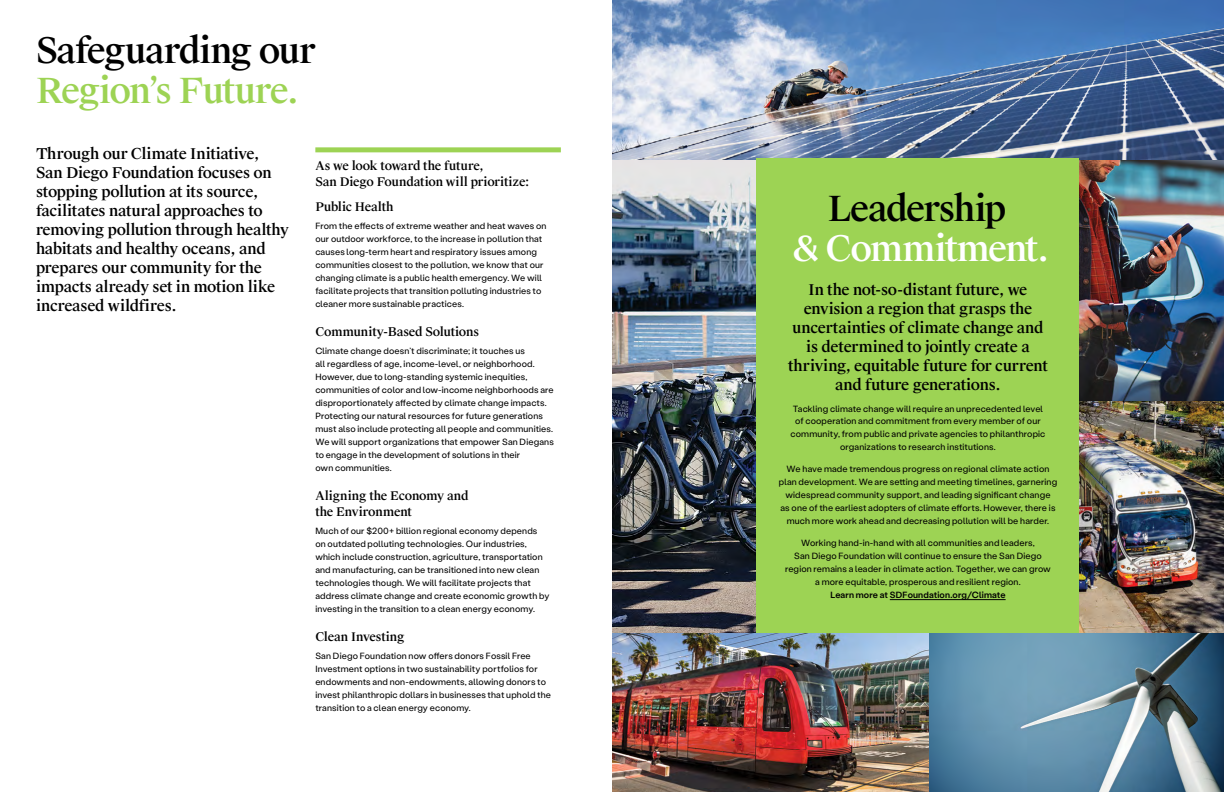
<style>
.page{position:relative;width:1224px;height:792px;background:#fff}
.page>*{position:absolute;margin:0;border:0;box-sizing:border-box;transform-origin:0 0}
.t1{font:500 35px "Suisse Works";letter-spacing:-.04em;color:#000}
.t2{font:500 35px "Suisse Works";letter-spacing:-.045em;color:#9dd354}
.t3{font:500 35px "Suisse Works";letter-spacing:-.04em;color:#fff}
.t4{font:500 15px/19px "Suisse Works";letter-spacing:-.02em;color:#000;text-align:center}
.t5{font:500 12px/16px "Suisse Works";letter-spacing:-.015em;color:#000}
.t6{font:9px/13px "Stabil Grotesk";letter-spacing:.015em;color:#000}
.t7{font:500 9px "Stabil Grotesk";letter-spacing:.015em;color:#000}
</style>
<div class="page">
<img style="left:1079px;top:159px;width:145px;height:475px">
<img style="left:612px;top:633px;width:317px;height:159px">
<img style="left:612px;top:159px;width:145px;height:474px">
<img style="left:929px;top:634px;width:295px;height:158px">
<img style="left:612px;top:0;width:612px;height:159px">
<div style="left:757px;top:159px;width:322px;height:474px;background:#9dd354"></div>
<hr style="left:890px;top:599px;width:116px;height:1px;background:#000">
<div style="left:315px;top:147px;width:246px;height:5px;background:#9dd354"></div>
<h1 class="t1" style="left:36px;top:29px;width:281px">Safeguarding our</h1>
<h1 class="t2" style="left:36px;top:69px;width:265px">Region’s Future.</h1>
<p class="t4" style="left:36px;top:145px;width:254px;text-align:left">Through our Climate Initiative,<br>San Diego Foundation focuses on stopping pollution at its source, facilitates natural approaches to removing pollution through healthy habitats and healthy oceans, and prepares our community for the impacts already set in motion like increased wildfires.</p>
<h3 class="t5" style="left:315px;top:158px;width:216px">As we look toward the future,<br>San Diego Foundation will prioritize:</h3>
<h3 class="t5" style="left:315px;top:199px;width:80px">Public Health</h3>
<p class="t6" style="left:315px;top:219px;width:233px">From the effects of extreme weather and heat waves on our outdoor workforce, to the increase in pollution that causes long-term heart and respiratory issues among communities closest to the pollution, we know that our changing climate is a public health emergency. We will facilitate projects that transition polluting industries to cleaner more sustainable practices.</p>
<h3 class="t5" style="left:315px;top:324px;width:166px">Community-Based Solutions</h3>
<p class="t6" style="left:315px;top:344px;width:240px">Climate change doesn’t discriminate; it touches us<br>all regardless of age, income-level, or neighborhood.<br>However, due to long-standing systemic inequities, communities of color and low-income neighborhoods are disproportionately affected by climate change impacts.<br>Protecting our natural resources for future generations must also include protecting all people and communities.<br>We will support organizations that empower San Diegans to engage in the development of solutions in their<br>own communities.</p>
<h3 class="t5" style="left:315px;top:488px;width:155px">Aligning the Economy and the Environment</h3>
<p class="t6" style="left:315px;top:524px;width:236px">Much of our $200+ billion regional economy depends on outdated polluting technologies. Our industries, which include construction, agriculture, transportation and manufacturing, can be transitioned into new clean technologies though. We will facilitate projects that address climate change and create economic growth by investing in the transition to a clean energy economy.</p>
<h3 class="t5" style="left:315px;top:629px;width:91px">Clean Investing</h3>
<p class="t6" style="left:315px;top:649px;width:237px">San Diego Foundation now offers donors Fossil Free Investment options in two sustainability portfolios for endowments and non-endowments, allowing donors to invest philanthropic dollars in businesses that uphold the transition to a clean energy economy.</p>
<h1 class="t1" style="left:828px;top:186px;width:180px">Leadership</h1>
<h1 class="t3" style="left:793px;top:227px;width:258px">&amp; Commitment.</h1>
<h2 class="t4" style="left:788px;top:280px;width:261px">In the not-so-distant future, we envision a region that grasps the uncertainties of climate change and is determined to jointly create a thriving, equitable future for current and future generations.</h2>
<p class="t6" style="left:791px;top:401px;width:256px;text-align:center">Tackling climate change will require an unprecedented level of cooperation and commitment from every member of our community, from public and private agencies to philanthropic organizations to research institutions.</p>
<p class="t6" style="left:779px;top:462px;width:280px;text-align:center">We have made tremendous progress on regional climate action plan development. We are setting and meeting timelines, garnering widespread community support, and leading significant change<br>as one of the earliest adopters of climate efforts. However, there is much more work ahead and decreasing pollution will be harder.</p>
<p class="t6" style="left:785px;top:536px;width:267px;text-align:center">Working hand-in-hand with all communities and leaders,<br>San Diego Foundation will continue to ensure the San Diego region remains a leader in climate action. Together, we can grow a more equitable, prosperous and resilient region.</p>
<p class="t7" style="left:830px;top:589px;width:177px">Learn more at SDFoundation.org/Climate</p>
</div>
